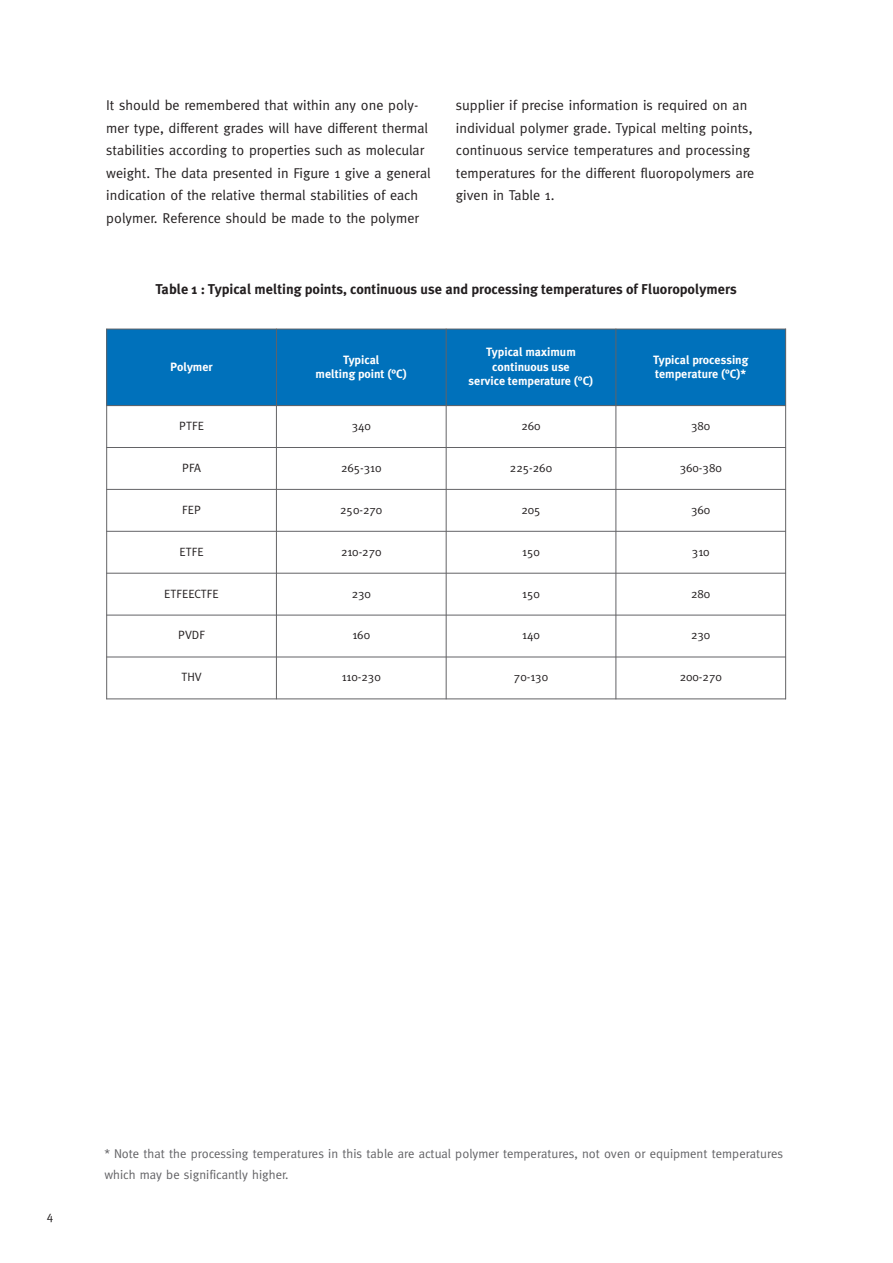
<style>
.page{position:relative;width:893px;height:1263px;background:#fff}
.page>*{position:absolute;margin:0;border:0;box-sizing:border-box;transform-origin:0 0}
.t1{font:14.25px/22.5px "Meta";color:#231f20}
.t2{font:700 14.25px "Meta Plus";color:#231f20}
.t3{font:12.75px/21px "Meta";color:#636366}
.t4{font:12px "Meta";color:#231f20}
.t5{font:700 12px/14.4px "Meta Plus";color:#fff;text-align:center}
</style>
<div class="page">
<div style="left:106px;top:329px;width:170px;height:77px;background:#0071bb"></div>
<div style="left:276px;top:329px;width:170px;height:77px;background:#0071bb"></div>
<div style="left:446px;top:329px;width:170px;height:77px;background:#0071bb"></div>
<div style="left:616px;top:329px;width:170px;height:77px;background:#0071bb"></div>
<hr style="left:106px;top:329px;width:1px;height:370px;background:#636366">
<hr style="left:276px;top:329px;width:1px;height:370px;background:#636366">
<hr style="left:446px;top:329px;width:1px;height:370px;background:#636366">
<hr style="left:615px;top:329px;width:1px;height:370px;background:#636366">
<hr style="left:785px;top:329px;width:1px;height:370px;background:#636366">
<hr style="left:106px;top:329px;width:680px;height:1px;background:#636366">
<hr style="left:106px;top:405px;width:680px;height:1px;background:#636366">
<hr style="left:106px;top:447px;width:680px;height:1px;background:#636366">
<hr style="left:106px;top:489px;width:680px;height:1px;background:#636366">
<hr style="left:106px;top:531px;width:680px;height:1px;background:#636366">
<hr style="left:106px;top:573px;width:680px;height:1px;background:#636366">
<hr style="left:106px;top:615px;width:680px;height:1px;background:#636366">
<hr style="left:106px;top:657px;width:680px;height:1px;background:#636366">
<hr style="left:106px;top:698px;width:680px;height:1px;background:#636366">
<p class="t1" style="left:106px;top:95px;width:326px">It should be remembered that within any one poly&shy;mer type, different grades will have different thermal stabilities according to properties such as molecular weight. The data presented in Figure 1 give a general indication of the relative thermal stabilities of each polymer. Reference should be made to the polymer</p>
<p class="t1" style="left:456px;top:95px;width:300px">supplier if precise infor mation is required on an individual polymer grade. Typical melting points, continuous service temperatures and processing temperatures for the different fluoropoly mers are given in Table 1.</p>
<p class="t2" style="left:156px;top:283px;width:583px">Table 1 : Typical melting points, continuous use and processing temperatures of Fluoropolymers</p>
<p class="t5" style="left:170px;top:360px;width:44px">Polymer</p>
<p class="t5" style="left:316px;top:353px;width:93px">Typical<br>melting point (°C)</p>
<p class="t5" style="left:469px;top:346px;width:126px">Typical maximum continuous use<br>service temperature (°C)</p>
<p class="t5" style="left:653px;top:353px;width:97px;text-align:left">Typical processing temperature (°C)*</p>
<p class="t4" style="left:179px;top:421px;width:26px">PTFE</p>
<p class="t4" style="left:352px;top:421px;width:21px">340</p>
<p class="t4" style="left:521px;top:421px;width:21px">260</p>
<p class="t4" style="left:691px;top:421px;width:21px">380</p>
<p class="t4" style="left:182px;top:463px;width:20px">PFA</p>
<p class="t4" style="left:341px;top:463px;width:42px">265-310</p>
<p class="t4" style="left:510px;top:463px;width:44px">225-260</p>
<p class="t4" style="left:680px;top:463px;width:44px">360-380</p>
<p class="t4" style="left:182px;top:505px;width:20px">FEP</p>
<p class="t4" style="left:340px;top:505px;width:44px">250-270</p>
<p class="t4" style="left:521px;top:505px;width:21px">205</p>
<p class="t4" style="left:691px;top:505px;width:21px">360</p>
<p class="t4" style="left:180px;top:547px;width:26px">ETFE</p>
<p class="t4" style="left:341px;top:547px;width:42px">210-270</p>
<p class="t4" style="left:522px;top:547px;width:19px">150</p>
<p class="t4" style="left:692px;top:547px;width:19px">310</p>
<p class="t4" style="left:164px;top:589px;width:56px">ETFEECTFE</p>
<p class="t4" style="left:352px;top:589px;width:21px">230</p>
<p class="t4" style="left:522px;top:589px;width:19px">150</p>
<p class="t4" style="left:691px;top:589px;width:21px">280</p>
<p class="t4" style="left:178px;top:631px;width:28px">PVDF</p>
<p class="t4" style="left:352px;top:631px;width:19px">160</p>
<p class="t4" style="left:522px;top:631px;width:19px">140</p>
<p class="t4" style="left:691px;top:631px;width:21px">230</p>
<p class="t4" style="left:181px;top:673px;width:22px">THV</p>
<p class="t4" style="left:342px;top:673px;width:40px">110-230</p>
<p class="t4" style="left:514px;top:673px;width:36px">70-130</p>
<p class="t4" style="left:680px;top:673px;width:44px">200-270</p>
<p class="t4" style="left:47px;top:1211px;width:8px">4</p>
<p class="t3" style="left:104px;top:1144px;width:680px">* Note that the processing temperatures in this table are actual polymer temperatures, not oven or equipment temperatures which may be significantly higher.</p>
</div>
